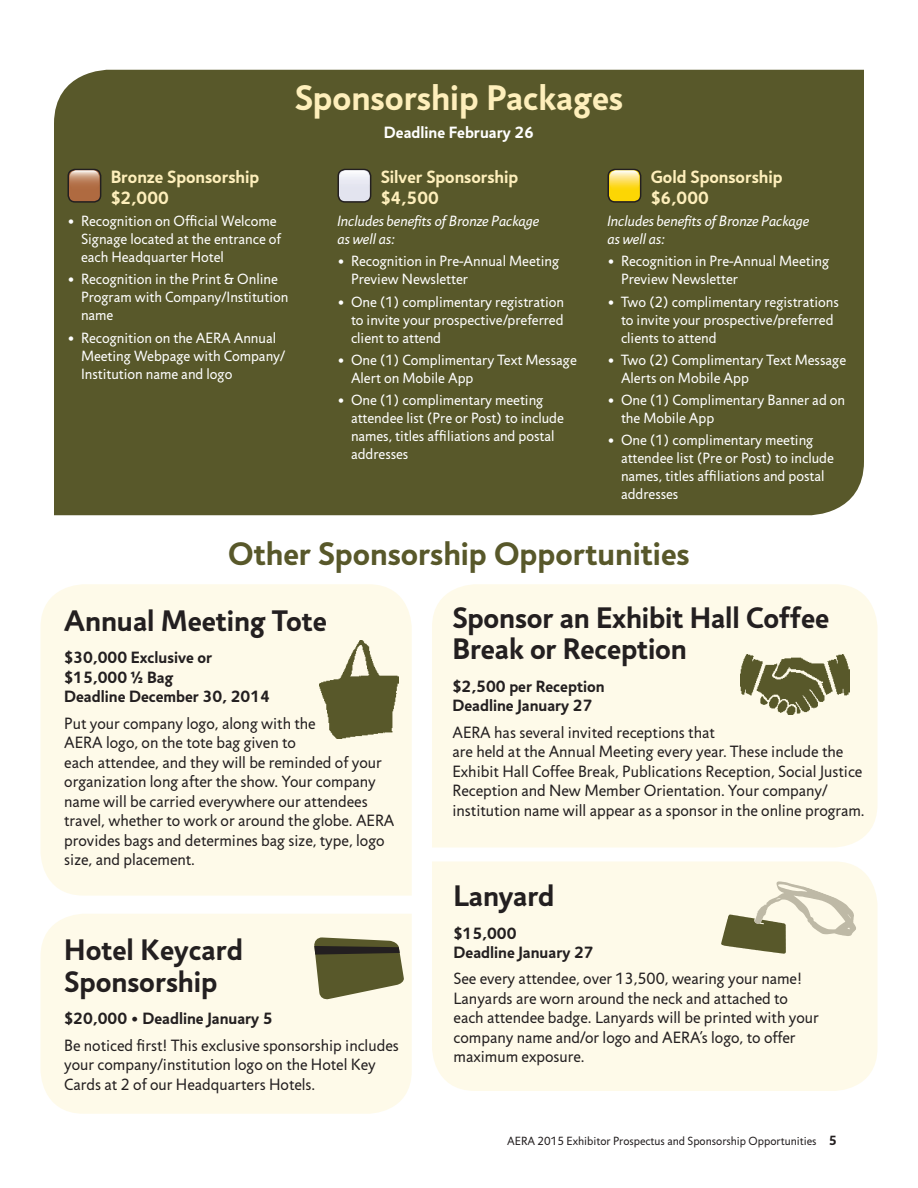
<style>
.page{position:relative;width:918px;height:1188px;background:#fff}
.page>*{position:absolute;margin:0;border:0;box-sizing:border-box;transform-origin:0 0}
.t1{font:700 36px "Jigsaw";color:#feefbb}
.t2{font:700 33px "Jigsaw";color:#58582a}
.t3{font:700 30px/31.5px "Jigsaw";letter-spacing:-.005em;color:#231f20}
.t4{font:700 18px/21px "Jigsaw";color:#feefbb}
.t5{font:16.5px/19.5px "Jigsaw";color:#231f20}
.t6{font:700 16.5px/19.5px "Jigsaw";color:#231f20}
.t7{font:700 16.5px "Jigsaw";color:#fff}
.t8{font:15px/18px "Jigsaw";color:#fff}
.t9{font:italic 15px/18px "Jigsaw";color:#fff}
.t10{font:12px "Jigsaw";color:#231f20}
.s1{font-weight:700;font-size:13.5px}
</style>
<div class="page">
<div style="left:54px;top:70px;width:810px;height:445px;background:#58582a"></div>
<div style="left:68px;top:169px;width:33px;height:33px;background:#af6a40;border-radius:7px"></div>
<div style="left:68px;top:169px;width:33px;height:34px;border:2px solid #231f20;border-radius:7px"></div>
<svg style="left:70px;top:170px;width:29px;height:20px"></svg>
<div style="left:338px;top:169px;width:33px;height:33px;background:#e3e4ef;border-radius:7px"></div>
<div style="left:338px;top:169px;width:33px;height:34px;border:2px solid #231f20;border-radius:7px"></div>
<svg style="left:340px;top:170px;width:29px;height:20px"></svg>
<div style="left:608px;top:169px;width:33px;height:33px;background:#fcd604;border-radius:7px"></div>
<div style="left:608px;top:169px;width:33px;height:34px;border:2px solid #231f20;border-radius:7px"></div>
<svg style="left:610px;top:170px;width:29px;height:20px"></svg>
<div style="left:432px;top:584px;width:446px;height:264px;background:#fefae9"></div>
<img style="left:741px;top:655px;width:108px;height:60px">
<div style="left:432px;top:861px;width:446px;height:230px;background:#fefae9"></div>
<svg style="left:721px;top:881px;width:135px;height:73px;background:#d4d0ba"></svg>
<div style="left:40px;top:584px;width:372px;height:312px;background:#fefae9"></div>
<img style="left:320px;top:641px;width:78px;height:97px">
<div style="left:40px;top:914px;width:372px;height:200px;background:#fefae9"></div>
<svg style="left:314px;top:937px;width:90px;height:62px;background:#73724f"></svg>
<h1 class="t1" style="left:295px;top:76px;width:330px">Sponsorship Packages</h1>
<p class="t7" style="left:384px;top:122px;width:152px">Deadline February 26</p>
<p class="t4" style="left:111px;top:166px;width:150px">Bronze Sponsorship $2,000</p>
<p class="t8" style="left:81px;top:212px;width:202px;text-indent:-14px">• Recognition on Official Welcome<br>Signage located at the entrance of each Headquarter Hotel</p>
<p class="t8" style="left:81px;top:271px;width:209px;text-indent:-14px">• Recognition in the Print &amp; Online<br>Program with Company/Institution name</p>
<p class="t8" style="left:81px;top:329px;width:206px;text-indent:-14px">• Recognition on the AERA Annual<br>Meeting Webpage with Company/<br>Institution name and logo</p>
<p class="t4" style="left:381px;top:166px;width:139px">Silver Sponsorship $4,500</p>
<p class="t9" style="left:338px;top:212px;width:203px">Includes benefits of Bronze Package as well as:</p>
<p class="t8" style="left:351px;top:253px;width:210px;text-indent:-14px">• Recognition in Pre-Annual Meeting<br>Preview Newsletter</p>
<p class="t8" style="left:351px;top:293px;width:215px;text-align:justify;text-indent:-14px">• One (1) complimentary registration to invite your prospective/preferred client to attend</p>
<p class="t8" style="left:351px;top:351px;width:227px;text-indent:-14px">• One (1) Complimentary Text Message<br>Alert on Mobile App</p>
<p class="t8" style="left:351px;top:392px;width:214px;text-indent:-14px">• One (1) complimentary meeting attendee list (Pre or Post) to include names, titles affiliations and postal addresses</p>
<p class="t4" style="left:651px;top:166px;width:133px">Gold Sponsorship $6,000</p>
<p class="t9" style="left:608px;top:212px;width:203px">Includes benefits of Bronze Package as well as:</p>
<p class="t8" style="left:621px;top:253px;width:210px;text-indent:-14px">• Recognition in Pre-Annual Meeting<br>Preview Newsletter</p>
<p class="t8" style="left:621px;top:293px;width:219px;text-indent:-14px">• Two (2) complimentary registrations to invite your prospective/preferred clients to attend</p>
<p class="t8" style="left:621px;top:351px;width:227px;text-indent:-14px">• Two (2) Complimentary Text Message<br>Alerts on Mobile App</p>
<p class="t8" style="left:621px;top:392px;width:226px;text-indent:-14px">• One (1) Complimentary Banner ad on the Mobile App</p>
<p class="t8" style="left:621px;top:432px;width:214px;text-indent:-14px">• One (1) complimentary meeting attendee list (Pre or Post) to include names, titles affiliations and postal addresses</p>
<h2 class="t2" style="left:228px;top:535px;width:463px">Other Sponsorship Opportunities</h2>
<h3 class="t3" style="left:64px;top:606px;width:264px">Annual Meeting Tote</h3>
<p class="t6" style="left:64px;top:648px;width:207px">$30,000 Exclusive or $15,000 ½ Bag<br>Deadline December 30, 2014</p>
<p class="t5" style="left:64px;top:714px;width:332px">Put your company logo, along with the<br>AERA logo, on the tote bag given to<br>each attendee, and they will be reminded of your organization long after the show. Your company name will be carried everywhere our attendees travel, whether to work or around the globe. AERA provides bags and determines bag size, type, logo size, and placement.</p>
<h3 class="t3" style="left:64px;top:935px;width:180px">Hotel Keycard<br>Sponsorship</h3>
<p class="t6" style="left:64px;top:1009px;width:210px">$20,000 • Deadline January 5</p>
<p class="t5" style="left:64px;top:1036px;width:336px">Be noticed first! This exclusive sponsorship includes your company/institution logo on the Hotel Key<br>Cards at 2 of our Headquarters Hotels.</p>
<h3 class="t3" style="left:453px;top:602px;width:378px">Sponsor an Exhibit Hall Coffee<br>Break or Reception</h3>
<p class="t6" style="left:453px;top:677px;width:154px">$2,500 per Reception<br>Deadline January 27</p>
<p class="t5" style="left:453px;top:723px;width:414px">AERA has several invited receptions that<br>are held at the Annual Meeting every year. These include the Exhibit Hall Coffee Break, Publications Reception, Social Justice Reception and New Member Orientation. Your company/ institution name will appear as a sponsor in the online program.</p>
<h3 class="t3" style="left:454px;top:881px;width:102px">Lanyard</h3>
<p class="t6" style="left:454px;top:923px;width:142px">$15,000<br>Deadline January 27</p>
<p class="t5" style="left:454px;top:970px;width:367px">See every attendee, over 13,500, wearing your name!<br>Lanyards are worn around the neck and attached to each attendee badge. Lanyards will be printed with your company name and/or logo and AERA’s logo, to offer maximum exposure.</p>
<p class="t10" style="left:507px;top:1134px;width:331px">AERA 2015 Exhibitor Prospectus and Sponsorship Opportunities <span class="s1">5</span></p>
</div>
